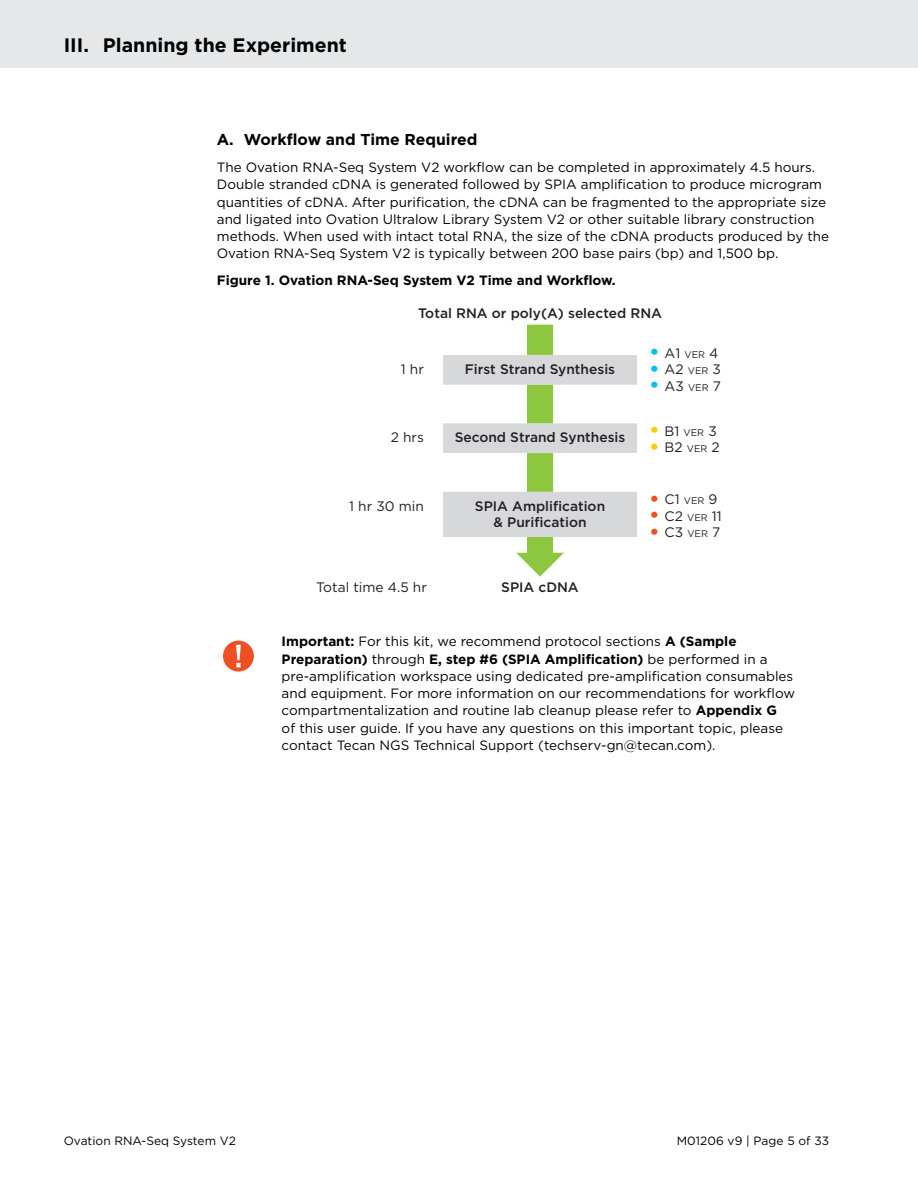
<style>
.page{position:relative;width:918px;height:1188px;background:#fff}
.page>*{position:absolute;margin:0;border:0;box-sizing:border-box;transform-origin:0 0}
.t1{font:700 19.5px "Gotham";color:#000}
.t2{font:700 15.75px "Gotham";color:#000}
.t3{font:500 13.8px/16.5px "Gotham";color:#231f20;text-align:center}
.t4{font:13.8px "Gotham";color:#231f20}
.t5{font:13.5px/17.2px "Gotham";color:#000}
.t6{font:700 13.5px "Gotham";color:#000}
.t7{font:12px "Gotham";color:#000}
.s1{font-size:23.55px;color:#00c0f3}
.s2{font-size:9.6px}
.s3{font-size:23.55px;color:#ffcb05}
.s4{font-size:23.55px;color:#f04e23}
.s5{font-weight:700}
</style>
<div class="page">
<div style="left:0;top:0;width:918px;height:68px;background:#e6e7e8"></div>
<div style="left:527px;top:325px;width:26px;height:231px;background:#8dc63f"></div>
<svg style="left:516px;top:553px;width:48px;height:24px"></svg>
<div style="left:444px;top:355px;width:193px;height:29px;background:#d6d8d9"></div>
<div style="left:443px;top:355px;width:194px;height:30px;border:1px solid #bcbec0"></div>
<div style="left:444px;top:492px;width:193px;height:44px;background:#d6d8d9"></div>
<div style="left:443px;top:492px;width:194px;height:45px;border:1px solid #bcbec0"></div>
<div style="left:444px;top:424px;width:193px;height:29px;background:#d6d8d9"></div>
<div style="left:223px;top:641px;width:31px;height:31px;background:#f04e23;border-radius:50%"></div>
<svg style="left:236px;top:645px;width:5px;height:22px"></svg>
<h1 class="t1" style="left:64px;top:32px;width:285px">III. Planning the Experiment</h1>
<p class="t2" style="left:217px;top:129px;width:262px">A. Workflow and Time Required</p>
<p class="t5" style="left:217px;top:159px;width:614px">The Ovation RNA-Seq System V2 workflow can be completed in approximately 4.5 hours.<br>Double stranded cDNA is generated followed by SPIA amplification to produce microgram quantities of cDNA. After purification, the cDNA can be fragmented to the appropriate size and ligated into Ovation Ultralow Library System V2 or other suitable library construction methods. When used with intact total RNA, the size of the cDNA products produced by the Ovation RNA-Seq System V2 is typically between 200 base pairs (bp) and 1,500 bp.</p>
<p class="t6" style="left:217px;top:272px;width:400px">Figure 1. Ovation RNA-Seq System V2 Time and Workflow.</p>
<p class="t3" style="left:418px;top:305px;width:246px">Total RNA or poly(A) selected RNA</p>
<p class="t4" style="left:401px;top:360px;width:25px">1 hr</p>
<p class="t4" style="left:391px;top:428px;width:35px">2 hrs</p>
<p class="t3" style="left:465px;top:360px;width:152px">First Strand Synthesis</p>
<p class="t3" style="left:455px;top:429px;width:172px">Second Strand Synthesis</p>
<p class="t4" style="left:649px;top:344px;width:71px"><span class="s1">•</span> A1 <span class="s2">VER</span> 4</p>
<p class="t4" style="left:649px;top:361px;width:74px"><span class="s1">•</span> A2 <span class="s2">VER</span> 3</p>
<p class="t4" style="left:649px;top:377px;width:74px"><span class="s1">•</span> A3 <span class="s2">VER</span> 7</p>
<p class="t4" style="left:649px;top:422px;width:69px"><span class="s3">•</span> B1 <span class="s2">VER</span> 3</p>
<p class="t4" style="left:649px;top:438px;width:72px"><span class="s3">•</span> B2 <span class="s2">VER</span> 2</p>
<p class="t4" style="left:349px;top:497px;width:76px">1 hr 30 min</p>
<p class="t3" style="left:475px;top:497px;width:132px">SPIA Amplification &amp; Purification</p>
<p class="t4" style="left:649px;top:490px;width:70px"><span class="s4">•</span> C1 <span class="s2">VER</span> 9</p>
<p class="t4" style="left:649px;top:507px;width:74px"><span class="s4">•</span> C2 <span class="s2">VER</span> 11</p>
<p class="t4" style="left:649px;top:523px;width:73px"><span class="s4">•</span> C3 <span class="s2">VER</span> 7</p>
<p class="t4" style="left:316px;top:579px;width:112px">Total time 4.5 hr</p>
<p class="t3" style="left:501px;top:579px;width:79px">SPIA cDNA</p>
<p class="t5" style="left:282px;top:633px;width:515px"><span class="s5">Important:</span> For this kit, we recommend protocol sections <span class="s5">A (Sample Preparation)</span> through <span class="s5">E, step #6 (SPIA Amplification)</span> be performed in a pre-amplification workspace using dedicated pre-amplification consumables and equipment. For more information on our recommendations for workflow compartmentalization and routine lab cleanup please refer to <span class="s5">Appendix G<br></span>of this user guide. If you have any questions on this important topic, please contact Tecan NGS Technical Support (techserv-gn@tecan.com).</p>
<p class="t7" style="left:64px;top:1133px;width:174px">Ovation RNA‑Seq System V2</p>
<p class="t7" style="left:677px;top:1133px;width:154px">M01206 v9 | Page 5 of 33</p>
</div>
